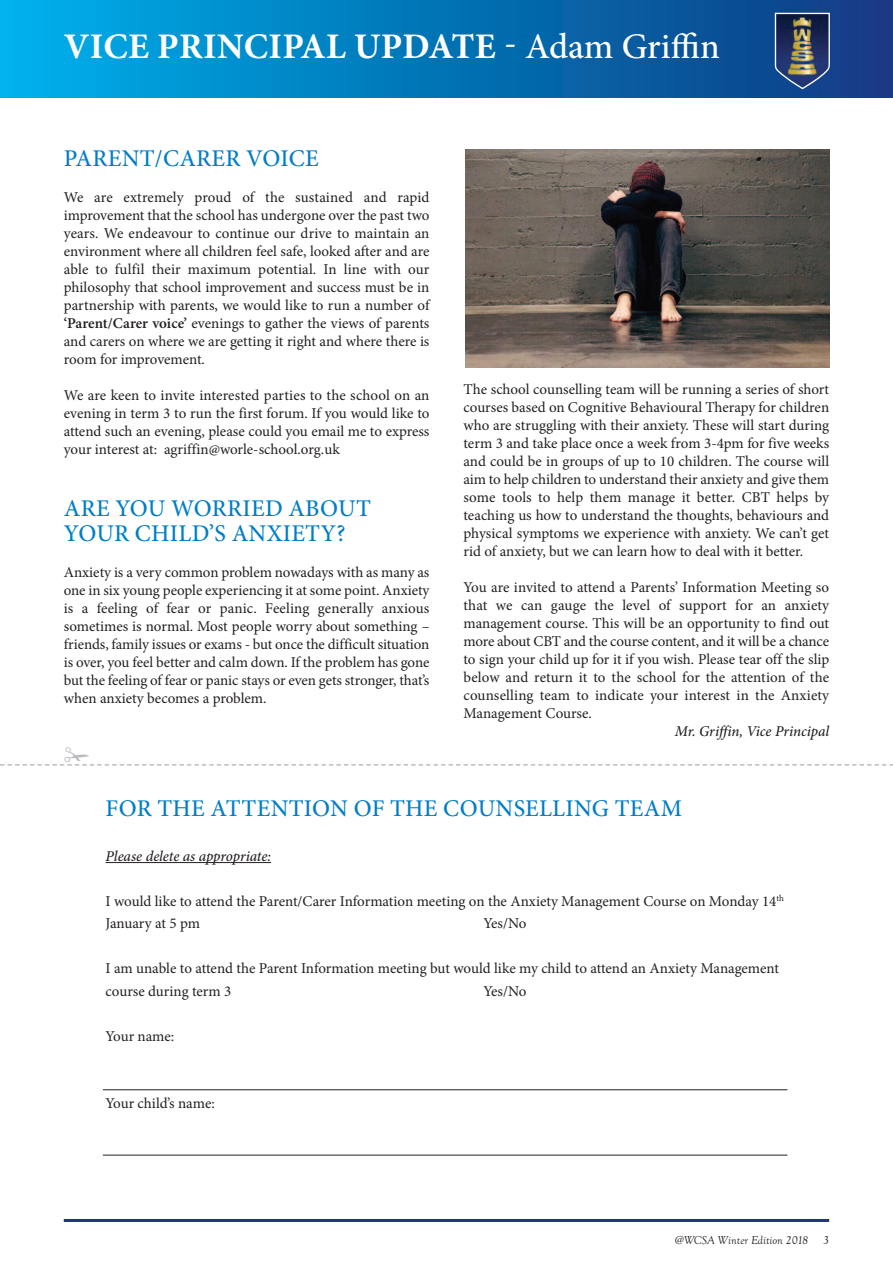
<style>
.page{position:relative;width:893px;height:1263px;background:#fff}
.page>*{position:absolute;margin:0;border:0;box-sizing:border-box;transform-origin:0 0}
.t1{font:700 36px "Minion Pro";letter-spacing:.01em;color:#fff}
.t2{font:500 24px/25.5px "Minion Pro";letter-spacing:.01em;color:#007ec5}
.t3{font:15px/18px "Minion Pro";letter-spacing:-.005em;color:#231f20;text-align:justify}
.t4{font:italic 500 15px "Minion Pro";letter-spacing:-.005em;color:#231f20}
.t5{font:italic 12px "Goudy Old Style T";color:#231f20}
.s1{font-weight:500}
.s2{font-weight:600}
</style>
<div class="page">
<hr style="left:64px;top:1219px;width:765px;height:3px;background:#1f3584">
<svg style="left:0;top:0;width:893px;height:98px;background:#0675b5"></svg>
<svg style="left:775px;top:65px;width:55px;height:24px"></svg>
<hr style="left:106px;top:862px;width:165px;height:1px;background:#231f20">
<hr style="left:103px;top:1089px;width:684px;height:1px;background:#231f20">
<hr style="left:103px;top:1155px;width:684px;height:1px;background:#231f20">
<img style="left:466px;top:150px;width:363px;height:217px">
<svg style="left:0;top:764px;width:893px;height:2px"></svg>
<h1 class="t1" style="left:64px;top:33px;width:657px">VICE PRINCIPAL UPDATE <span class="s1">- ADAM GRIFFIN</span></h1>
<h2 class="t2" style="left:64px;top:148px;width:256px">PARENT/CARER VOICE</h2>
<p class="t3" style="left:64px;top:190px;width:367px">We are extremely proud of the sustained and rapid improvement that the school has undergone over the past two years. We endeavour to continue our drive to maintain an environment where all children feel safe, looked after and are able to fulfil their maximum potential. In line with our philosophy that school improvement and success must be in partnership with parents, we would like to run a number of <span class="s2">‘Parent/Carer voice’</span> evenings to gather the views of parents and carers on where we are getting it right and where there is room for improvement.</p>
<p class="t3" style="left:64px;top:388px;width:367px">We are keen to invite interested parties to the school on an evening in term 3 to run the first forum. If you would like to attend such an evening, please could you email me to express your interest at: agriffin@worle-school.org.uk</p>
<h2 class="t2" style="left:64px;top:497px;width:309px">ARE YOU WORRIED ABOUT<br>YOUR CHILD’S ANXIETY?</h2>
<p class="t3" style="left:64px;top:565px;width:367px">Anxiety is a very common problem nowadays with as many as one in six young people experiencing it at some point. Anxiety is a feeling of fear or panic. Feeling generally anxious sometimes is normal. Most people worry about something – friends, family issues or exams - but once the difficult situation is over, you feel better and calm down. If the problem has gone but the feeling of fear or panic stays or even gets stronger, that’s when anxiety becomes a problem.</p>
<p class="t3" style="left:463px;top:381px;width:367px">The school counselling team will be running a series of short courses based on Cognitive Behavioural Therapy for children who are struggling with their anxiety. These will start during term 3 and take place once a week from 3-4pm for five weeks and could be in groups of up to 10 children. The course will aim to help children to understand their anxiety and give them some tools to help them manage it better. CBT helps by teaching us how to understand the thoughts, behaviours and physical symptoms we experience with anxiety. We can’t get rid of anxiety, but we can learn how to deal with it better.</p>
<p class="t3" style="left:463px;top:579px;width:367px">You are invited to attend a Parents’ Information Meeting so that we can gauge the level of support for an anxiety management course. This will be an opportunity to find out more about CBT and the course content, and it will be a chance to sign your child up for it if you wish. Please tear off the slip below and return it to the school for the attention of the counselling team to indicate your interest in the Anxiety Management Course.</p>
<p class="t4" style="left:675px;top:725px;width:156px">Mr. Griffin, Vice Principal</p>
<h2 class="t2" style="left:106px;top:798px;width:578px">FOR THE ATTENTION OF THE COUNSELLING TEAM</h2>
<p class="t4" style="left:106px;top:850px;width:167px">Please delete as appropriate:</p>
<p class="t3" style="left:106px;top:891px;width:680px;line-height:22.5px">I would like to attend the Parent/Carer Information meeting on the Anxiety Management Course on Monday 14<sup>th<br></sup>January at 5 pm</p>
<p class="t3" style="left:484px;top:916px;width:44px">Yes/No</p>
<p class="t3" style="left:106px;top:959px;width:675px;line-height:22.5px">I am unable to attend the Parent Information meeting but would like my child to attend an Anxiety Management course during term 3</p>
<p class="t3" style="left:484px;top:983px;width:44px">Yes/No</p>
<p class="t3" style="left:106px;top:1028px;width:70px">Your name:</p>
<p class="t3" style="left:106px;top:1096px;width:111px">Your child’s name:</p>
<p class="t5" style="left:675px;top:1233px;width:135px">@WCSA Winter Edition 2018</p>
<p class="t5" style="left:823px;top:1233px;width:7px">3</p>
</div>
